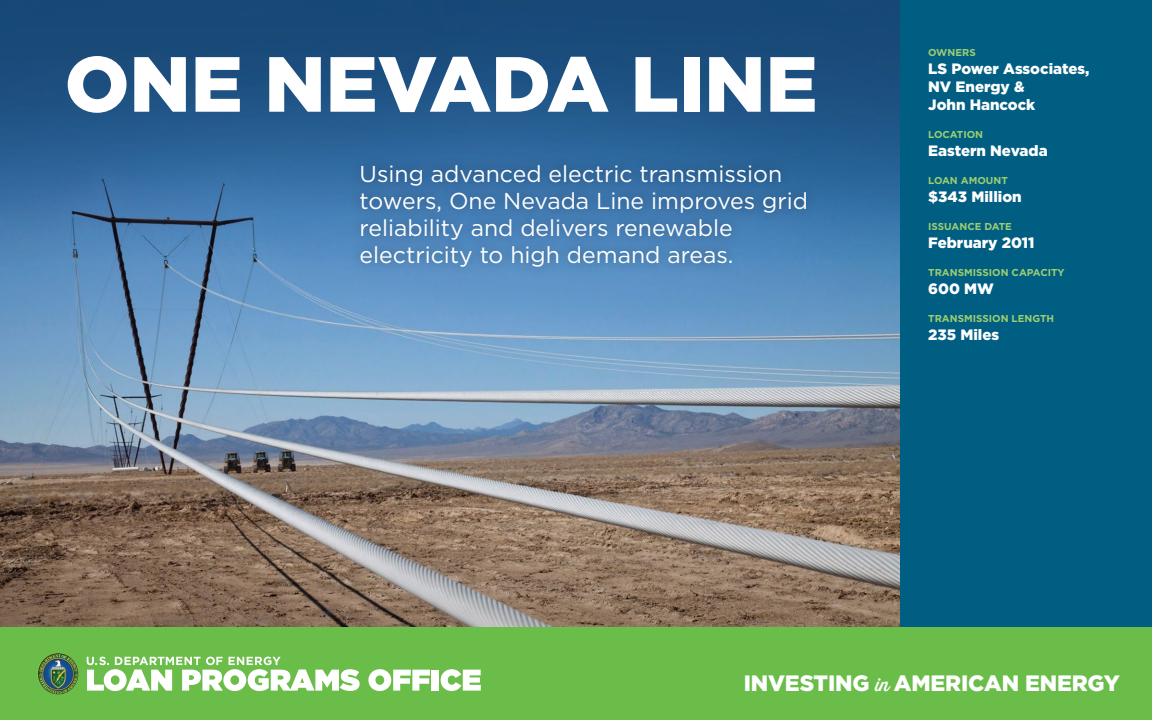
<style>
.page{position:relative;width:1152px;height:720px;background:#fff}
.page>*{position:absolute;margin:0;border:0;box-sizing:border-box;transform-origin:0 0}
.t1{font:900 78px "Gotham";color:#fff}
.t2{font:23px/27px "Gotham";color:#fff}
.t3{font:900 22.2px "Gotham";letter-spacing:-.005em;color:#fff}
.t4{font:900 15px/18px "Gotham";color:#fff}
.t5{font:700 10px "Gotham";color:#9dce6f}
.s1{font-family:"Thirsty Rough Reg";font-weight:400;font-size:17.9px}
</style>
<div class="page">
<img style="left:0;top:261px;width:900px;height:241px">
<svg style="left:0;top:0;width:900px;height:261px;background:#25598a"></svg>
<svg style="left:0;top:502px;width:900px;height:126px;background:#8d7867"></svg>
<img style="left:342px;top:145px;width:518px;height:156px">
<div style="left:900px;top:0;width:252px;height:720px;background:#005e83"></div>
<div style="left:0;top:628px;width:1152px;height:92px;background:#6abd49"></div>
<svg style="left:368px;top:669px;width:62px;height:22px"></svg>
<div style="left:432px;top:670px;width:7px;height:21px;background:#fff"></div>
<svg style="left:441px;top:669px;width:40px;height:22px"></svg>
<svg style="left:87px;top:657px;width:273px;height:34px"></svg>
<img style="left:37px;top:653px;width:42px;height:41px;border-radius:21px">
<h1 class="t1" style="left:65px;top:30px;width:754px">ONE NEVADA LINE</h1>
<p class="t2" style="left:360px;top:160px;width:450px">Using advanced electric transmission towers, One Nevada Line improves grid reliability and delivers renewable electricity to high demand areas.</p>
<p class="t5" style="left:928px;top:45px;width:49px">OWNERS</p>
<p class="t4" style="left:928px;top:59px;width:163px">LS Power Associates,<br>NV Energy &amp;<br>John Hancock</p>
<p class="t5" style="left:928px;top:127px;width:56px">LOCATION</p>
<p class="t4" style="left:928px;top:141px;width:121px">Eastern Nevada</p>
<p class="t5" style="left:928px;top:173px;width:81px">LOAN AMOUNT</p>
<p class="t4" style="left:928px;top:187px;width:95px">$343 Million</p>
<p class="t5" style="left:928px;top:219px;width:85px">ISSUANCE DATE</p>
<p class="t4" style="left:928px;top:233px;width:108px">February 2011</p>
<p class="t5" style="left:928px;top:265px;width:138px">TRANSMISSION CAPACITY</p>
<p class="t4" style="left:928px;top:279px;width:67px">600 MW</p>
<p class="t5" style="left:928px;top:311px;width:128px">TRANSMISSION LENGTH</p>
<p class="t4" style="left:928px;top:325px;width:73px">235 Miles</p>
<p class="t3" style="left:744px;top:668px;width:378px">INVESTING <span class="s1">in</span> AMERICAN ENERGY</p>
</div>
